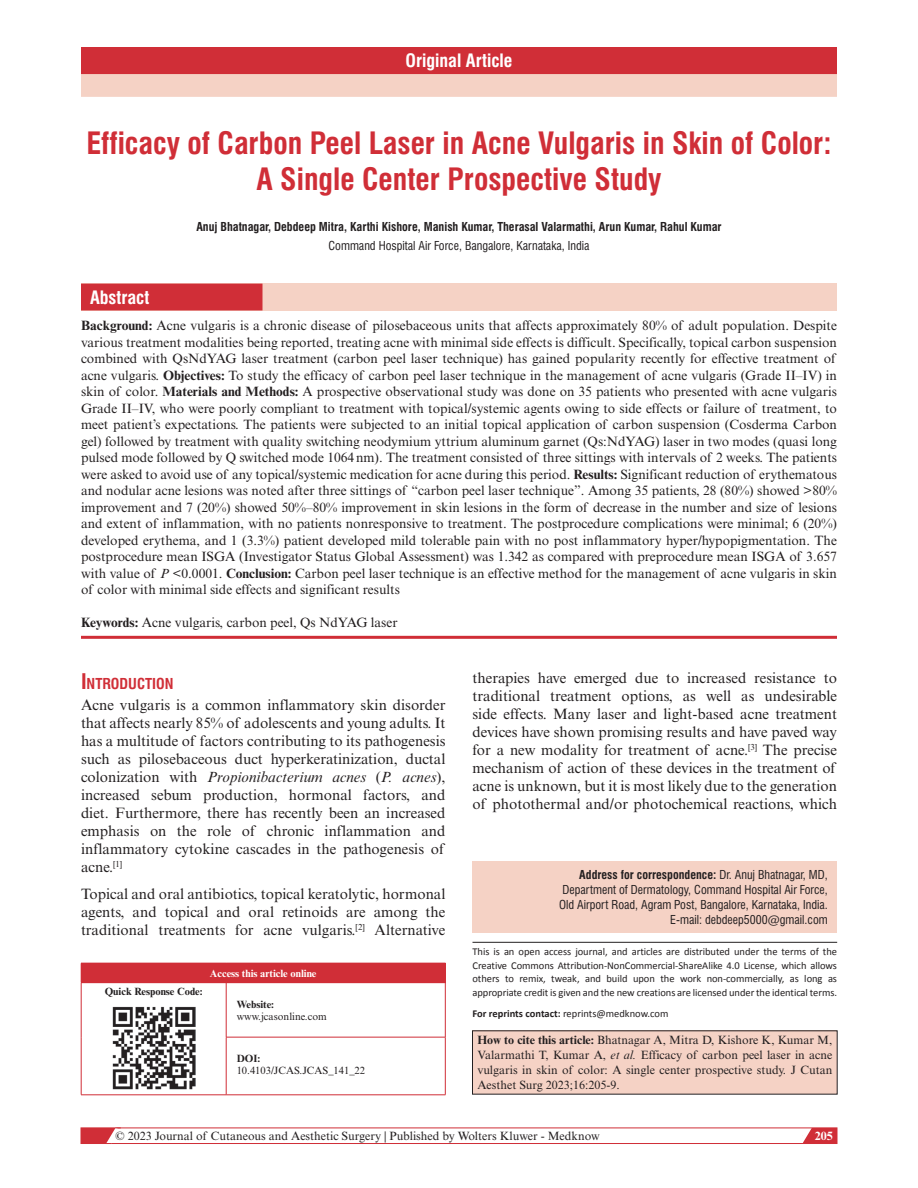
<style>
.page{position:relative;width:918px;height:1188px;background:#fff}
.page>*{position:absolute;margin:0;border:0;box-sizing:border-box;transform-origin:0 0}
.t1{font:700 condensed 30px/36px "Swiss 721 BT";color:#d02e37;text-align:center}
.t2{font:700 condensed 18px "Swiss 721 BT";color:#fff}
.t3{font:15px/18px "Times New Roman MT Std";color:#231f20;text-align:justify}
.t4{font:700 condensed 14.7px "Swiss 721 BT";color:#d02e37}
.t5{font:13.5px/16.5px "Times New Roman MT Std";color:#231f20;text-align:justify}
.t6{font:12px/15px "Times New Roman MT Std";color:#231f20;text-align:justify}
.t7{font:condensed 12px/15px "Swiss 721 BT";color:#231f20;text-align:right}
.t8{font:700 condensed 12px "Swiss 721 BT";color:#231f20}
.t9{font:700 12px "Times New Roman MT Std";color:#fff}
.t10{font:10.5px/13.5px "Calibri";letter-spacing:-.005em;color:#231f20;text-align:justify}
.t11{font:10.5px "Times New Roman MT Std";color:#231f20}
.t12{font:700 10.5px "Times New Roman MT Std";color:#231f20}
.t13{font:700 10.5px "Times New Roman MT Std";color:#fff}
.s1{font-weight:700}
.s2{font-style:italic}
.s3{font-size:21px}
</style>
<div class="page">
<svg style="left:798px;top:1127px;width:39px;height:15px"></svg>
<div style="left:81px;top:1128px;width:756px;height:16px;border:1px solid #d02e37"></div>
<svg style="left:81px;top:1127px;width:40px;height:17px"></svg>
<div style="left:81px;top:963px;width:364px;height:20px;background:#d02e37"></div>
<svg style="left:445px;top:964px;width:1px;height:18px"></svg>
<hr style="left:81px;top:1095px;width:145px;height:1px;background:#d02e37">
<hr style="left:226px;top:963px;width:220px;height:1px;background:#d02e37">
<hr style="left:81px;top:983px;width:1px;height:54px;background:#d02e37">
<hr style="left:81px;top:1037px;width:1px;height:58px;background:#d02e37">
<hr style="left:226px;top:983px;width:1px;height:54px;background:#d02e37">
<hr style="left:226px;top:982px;width:220px;height:1px;background:#d02e37">
<hr style="left:445px;top:983px;width:1px;height:54px;background:#d02e37">
<hr style="left:226px;top:1037px;width:1px;height:58px;background:#d02e37">
<hr style="left:226px;top:1037px;width:220px;height:1px;background:#d02e37">
<hr style="left:445px;top:1037px;width:1px;height:58px;background:#d02e37">
<hr style="left:226px;top:1095px;width:220px;height:1px;background:#d02e37">
<img style="left:112px;top:1007px;width:83px;height:82px">
<div style="left:472px;top:861px;width:365px;height:57px;background:#f5d2c5"></div>
<div style="left:472px;top:906px;width:365px;height:27px;background:#f5d2c5"></div>
<hr style="left:472px;top:942px;width:365px;height:1px;background:#231f20">
<div style="left:472px;top:1031px;width:365px;height:63px;background:#f5d2c5"></div>
<div style="left:81px;top:47px;width:756px;height:28px;background:#d02e37"></div>
<div style="left:81px;top:74px;width:756px;height:23px;background:#f5d2c5"></div>
<div style="left:81px;top:284px;width:756px;height:27px;background:#f5d2c5"></div>
<div style="left:81px;top:284px;width:181px;height:26px;background:#d02e37"></div>
<hr style="left:81px;top:636px;width:756px;height:3px;background:#d02e37">
<h2 class="t2" style="left:405px;top:50px;width:109px">Original Article</h2>
<h1 class="t1" style="left:86px;top:125px;width:747px">Efficacy of Carbon Peel Laser in Acne Vulgaris in Skin of Color:<br>A Single Center Prospective Study</h1>
<p class="t8" style="left:196px;top:220px;width:527px">Anuj Bhatnagar, Debdeep Mitra, Karthi Kishore, Manish Kumar, Therasal Valarmathi, Arun Kumar, Rahul Kumar</p>
<p class="t7" style="left:329px;top:238px;width:262px">Command Hospital Air Force, Bangalore, Karnataka, India</p>
<h2 class="t2" style="left:90px;top:287px;width:61px">Abstract</h2>
<p class="t5" style="left:81px;top:317px;width:758px"><span class="s1">Background:</span> Acne vulgaris is a chronic disease of pilosebaceous units that affects approximately 80% of adult population. Despite various treatment modalities being reported, treating acne with minimal side effects is difficult. Specifically, topical carbon suspension combined with QsNdYAG laser treatment (carbon peel laser technique) has gained popularity recently for effective treatment of acne vulgaris. <span class="s1">Objectives:</span> To study the efficacy of carbon peel laser technique in the management of acne vulgaris (Grade II–IV) in skin of color. <span class="s1">Materials and Methods:</span> A prospective observational study was done on 35 patients who presented with acne vulgaris Grade II–IV, who were poorly compliant to treatment with topical/systemic agents owing to side effects or failure of treatment, to meet patient’s expectations. The patients were subjected to an initial topical application of carbon suspension (Cosderma Carbon gel) followed by treatment with quality switching neodymium yttrium aluminum garnet (Qs:NdYAG) laser in two modes (quasi long pulsed mode followed by Q switched mode 1064nm). The treatment consisted of three sittings with intervals of 2 weeks. The patients were asked to avoid use of any topical/systemic medication for acne during this period. <span class="s1">Results:</span> Significant reduction of erythematous and nodular acne lesions was noted after three sittings of “carbon peel laser technique”. Among 35 patients, 28 (80%) showed &gt;80% improvement and 7 (20%) showed 50%–80% improvement in skin lesions in the form of decrease in the number and size of lesions and extent of inflammation, with no patients nonresponsive to treatment. The postprocedure complications were minimal; 6 (20%) developed erythema, and 1 (3.3%) patient developed mild tolerable pain with no post inflammatory hyper/hypopigmentation. The postprocedure mean ISGA (Investigator Status Global Assessment) was 1.342 as compared with preprocedure mean ISGA of 3.657 with value of <span class="s2">P</span> &lt;0.0001. <span class="s1">Conclusion:</span> Carbon peel laser technique is an effective method for the management of acne vulgaris in skin of color with minimal side effects and significant results</p>
<p class="t5" style="left:81px;top:614px;width:318px"><span class="s1">Keywords:</span> Acne vulgaris, carbon peel, Qs NdYAG laser</p>
<p class="t4" style="left:81px;top:674px;width:94px"><span class="s3">I</span>NTRODUCTION</p>
<p class="t3" style="left:81px;top:696px;width:366px">Acne vulgaris is a common inflammatory skin disorder that affects nearly 85% of adolescents and young adults. It has a multitude of factors contributing to its pathogenesis such as pilosebaceous duct hyperkeratinization, ductal colonization with <span class="s2">Propionibacterium acnes</span> (<span class="s2">P. acnes</span>), increased sebum production, hormonal factors, and diet. Furthermore, there has recently been an increased emphasis on the role of chronic inflammation and inflammatory cytokine cascades in the pathogenesis of acne.<sup>[1]</sup></p>
<p class="t3" style="left:81px;top:885px;width:366px">Topical and oral antibiotics, topical keratolytic, hormonal agents, and topical and oral retinoids are among the traditional treatments for acne vulgaris.<sup>[2]</sup> Alternative</p>
<p class="t13" style="left:210px;top:967px;width:108px">Access this article online</p>
<p class="t12" style="left:105px;top:985px;width:100px">Quick Response Code:</p>
<p class="t12" style="left:237px;top:998px;width:39px">Website:</p>
<p class="t11" style="left:237px;top:1010px;width:92px">www.jcasonline.com</p>
<p class="t12" style="left:237px;top:1052px;width:25px">DOI:</p>
<p class="t11" style="left:237px;top:1064px;width:130px">10.4103/JCAS.JCAS_141_22</p>
<p class="t3" style="left:472px;top:669px;width:366px">therapies have emerged due to increased resistance to traditional treatment options, as well as undesirable side effects. Many laser and light-based acne treatment devices have shown promising results and have paved way for a new modality for treatment of acne.<sup>[3]</sup> The precise mechanism of action of these devices in the treatment of acne is unknown, but it is most likely due to the generation of photothermal and/or photochemical reactions, which</p>
<p class="t7" style="left:559px;top:867px;width:270px"><span class="s1">Address for correspondence:</span> Dr. Anuj Bhatnagar, MD, Department of Dermatology, Command Hospital Air Force, Old Airport Road, Agram Post, Bangalore, Karnataka, India.<br>E-mail: debdeep5000@gmail.com</p>
<p class="t10" style="left:472px;top:945px;width:366px">This is an open access journal, and articles are distributed under the terms of the Creative Commons Attribution-NonCommercial-ShareAlike 4.0 License, which allows others to remix, tweak, and build upon the work non-commercially, as long as appropriate credit is given and the new creations are licensed under the identical terms.</p>
<p class="t10" style="left:472px;top:1006px;width:198px"><span class="s1">For reprints contact:</span> reprints@medknow.com</p>
<p class="t6" style="left:477px;top:1033px;width:356px"><span class="s1">How to cite this article:</span> Bhatnagar A, Mitra D, Kishore K, Kumar M, Valarmathi T, Kumar A, <span class="s2">et al.</span> Efficacy of carbon peel laser in acne vulgaris in skin of color: A single center prospective study. J Cutan Aesthet Surg 2023;16:205-9.</p>
<p class="t6" style="left:116px;top:1128px;width:486px">© 2023 Journal of Cutaneous and Aesthetic Surgery | Published by Wolters Kluwer - Medknow</p>
<p class="t9" style="left:815px;top:1128px;width:19px">205</p>
</div>
